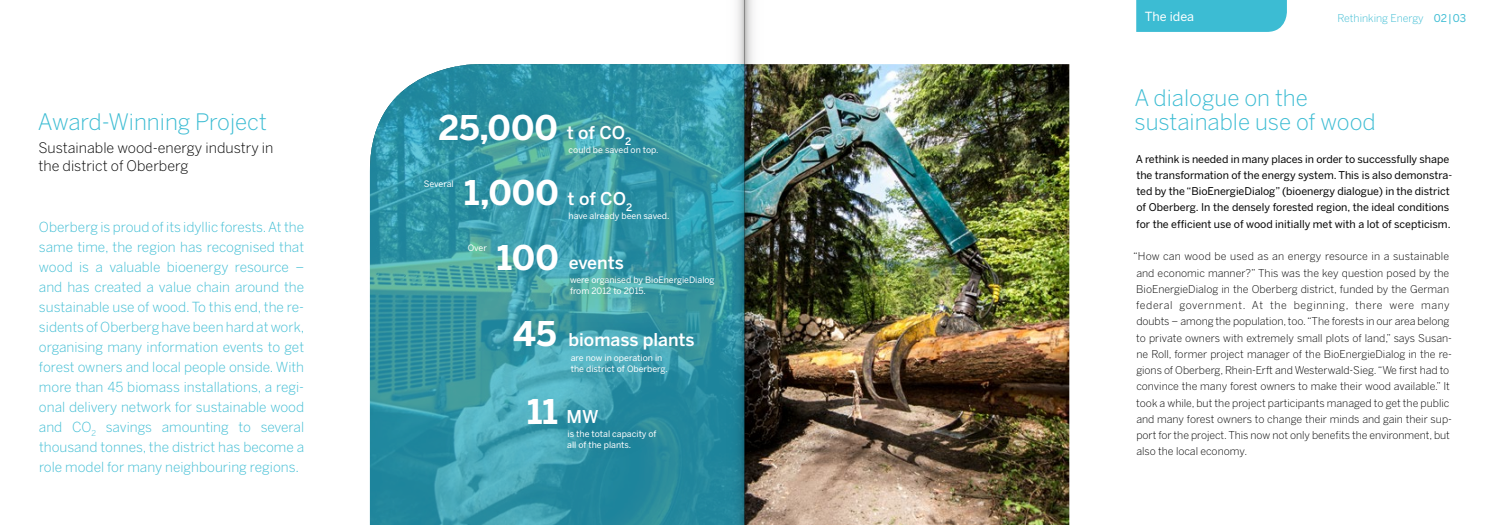
<style>
.page{position:relative;width:1489px;height:525px;background:#fff}
.page>*{position:absolute;margin:0;border:0;box-sizing:border-box;transform-origin:0 0}
.t1{font:700 33.75px "Benton Sans";color:#fff}
.t2{font:300 22.5px/24.4px "Benton Sans";color:#3cbcd3}
.t3{font:500 17.5px "Benton Sans";color:#fff}
.t4{font:300 14.38px/18.8px "Benton Sans";color:#000}
.t5{font:300 13.75px/20px "Benton Sans";color:#3cbcd3;text-align:justify}
.t6{font:12.5px "Benton Sans";color:#fff}
.t7{font:300 10.62px/16.2px "Benton Sans";color:#000}
.t8{font:10.62px/16.2px "Benton Sans";letter-spacing:-.005em;color:#000}
.t9{font:300 10.62px "Benton Sans";color:#3cbcd3}
.t10{font:8.75px/11.2px "Benton Sans";color:#fff}
.s1{font-weight:500;font-size:17.5px}
.s2{font-weight:700;font-size:33.75px}
.s3{font-weight:400}
</style>
<div class="page">
<img style="left:772px;top:64px;width:297px;height:460px">
<div style="left:1136px;top:0;width:150px;height:32px;background:#3cbcd3"></div>
<svg style="left:370px;top:64px;width:346px;height:460px"></svg>
<div style="left:549px;top:126px;width:127px;height:50px;background:#000;opacity:.1"></div>
<div style="left:546px;top:104px;width:105px;height:61px;background:#000;opacity:.1"></div>
<div style="left:418px;top:92px;width:161px;height:72px;background:#000;opacity:.1"></div>
<div style="left:550px;top:333px;width:136px;height:61px;background:#000;opacity:.1"></div>
<div style="left:547px;top:312px;width:168px;height:58px;background:#000;opacity:.1"></div>
<div style="left:492px;top:298px;width:86px;height:71px;background:#000;opacity:.1"></div>
<div style="left:546px;top:408px;width:130px;height:62px;background:#000;opacity:.1"></div>
<div style="left:545px;top:388px;width:74px;height:57px;background:#000;opacity:.1"></div>
<div style="left:506px;top:376px;width:72px;height:70px;background:#000;opacity:.1"></div>
<div style="left:548px;top:191px;width:139px;height:50px;background:#000;opacity:.1"></div>
<div style="left:547px;top:169px;width:105px;height:62px;background:#000;opacity:.1"></div>
<div style="left:444px;top:158px;width:136px;height:72px;background:#000;opacity:.1"></div>
<div style="left:404px;top:160px;width:69px;height:49px;background:#000;opacity:.1"></div>
<div style="left:549px;top:255px;width:185px;height:62px;background:#000;opacity:.1"></div>
<div style="left:548px;top:236px;width:96px;height:56px;background:#000;opacity:.1"></div>
<div style="left:476px;top:222px;width:104px;height:70px;background:#000;opacity:.1"></div>
<div style="left:448px;top:223px;width:57px;height:49px;background:#000;opacity:.1"></div>
<img style="left:744px;top:0;width:28px;height:524px">
<svg style="left:716px;top:0;width:28px;height:524px"></svg>
<h2 class="t2" style="left:38px;top:109px;width:231px">Award-Winning Project</h2>
<h3 class="t4" style="left:38px;top:138px;width:236px">Sustainable wood-energy industry in the district of Oberberg</h3>
<p class="t5" style="left:39px;top:216px;width:267px">Oberberg is proud of its idyllic forests. At the same time, the region has recognised that wood is a valuable bioenergy resource – and has created a value chain around the sustainable use of wood. To this end, the re&shy;sidents of Oberberg have been hard at work, organising many information events to get forest owners and local people onside. With more than 45 biomass installations, a regi&shy;onal delivery network for sustainable wood and CO<sub>2</sub> savings amounting to several thousand tonnes, the district has become a role model for many neighbouring regions.</p>
<h1 class="t1" style="left:438px;top:107px;width:194px">25,000 <span class="s1">t of CO</span><sub>2</sub></h1>
<p class="t10" style="left:568px;top:144px;width:91px">could be saved on top.</p>
<p class="t10" style="left:424px;top:178px;width:31px">Several</p>
<h1 class="t1" style="left:464px;top:173px;width:170px">1,000 <span class="s1">t of CO</span><sub>2</sub></h1>
<p class="t10" style="left:568px;top:209px;width:102px">have already been saved.</p>
<p class="t10" style="left:468px;top:242px;width:21px">Over</p>
<h3 class="t3" style="left:496px;top:252px;width:129px"><span class="s2">100</span> events</h3>
<p class="t10" style="left:570px;top:274px;width:146px">were organised by BioEnergieDialog from 2012 to 2015.</p>
<h3 class="t3" style="left:513px;top:329px;width:183px"><span class="s2">45</span> biomass plants</h3>
<p class="t10" style="left:570px;top:351px;width:99px">are now in operation in the district of Oberberg.</p>
<h1 class="t1" style="left:527px;top:391px;width:73px">11 <span class="s1">MW</span></h1>
<p class="t10" style="left:567px;top:427px;width:91px">is the total capacity of all of the plants.</p>
<p class="t6" style="left:1144px;top:9px;width:51px">The idea</p>
<p class="t9" style="left:1337px;top:12px;width:130px">Rethinking Energy <span class="s3">02|03</span></p>
<h2 class="t2" style="left:1134px;top:85px;width:243px">A dialogue on the sustainable use of wood</h2>
<p class="t8" style="left:1135px;top:150px;width:318px">A rethink is needed in many places in order to successfully shape the transformation of the energy system. This is also demonstra&shy;ted by the “BioEnergieDialog” (bioenergy dialogue) in the district of Oberberg. In the densely forested region, the ideal conditions for the efficient use of wood initially met with a lot of scepticism.</p>
<p class="t7" style="left:1136px;top:248px;width:317px;text-indent:-3px">“How can wood be used as an energy resource in a sustainable and economic manner?” This was the key question posed by the BioEnergieDialog in the Oberberg district, funded by the German federal government. At the beginning, there were many doubts – among the population, too. “The forests in our area belong to private owners with extremely small plots of land,” says Susan&shy;ne Roll, former project manager of the BioEnergieDialog in the re&shy;gions of Oberberg, Rhein-Erft and Westerwald-Sieg. “We first had to convince the many forest owners to make their wood available.” It took a while, but the project participants managed to get the public and many forest owners to change their minds and gain their sup&shy;port for the project. This now not only benefits the environment, but also the local economy.</p>
</div>
